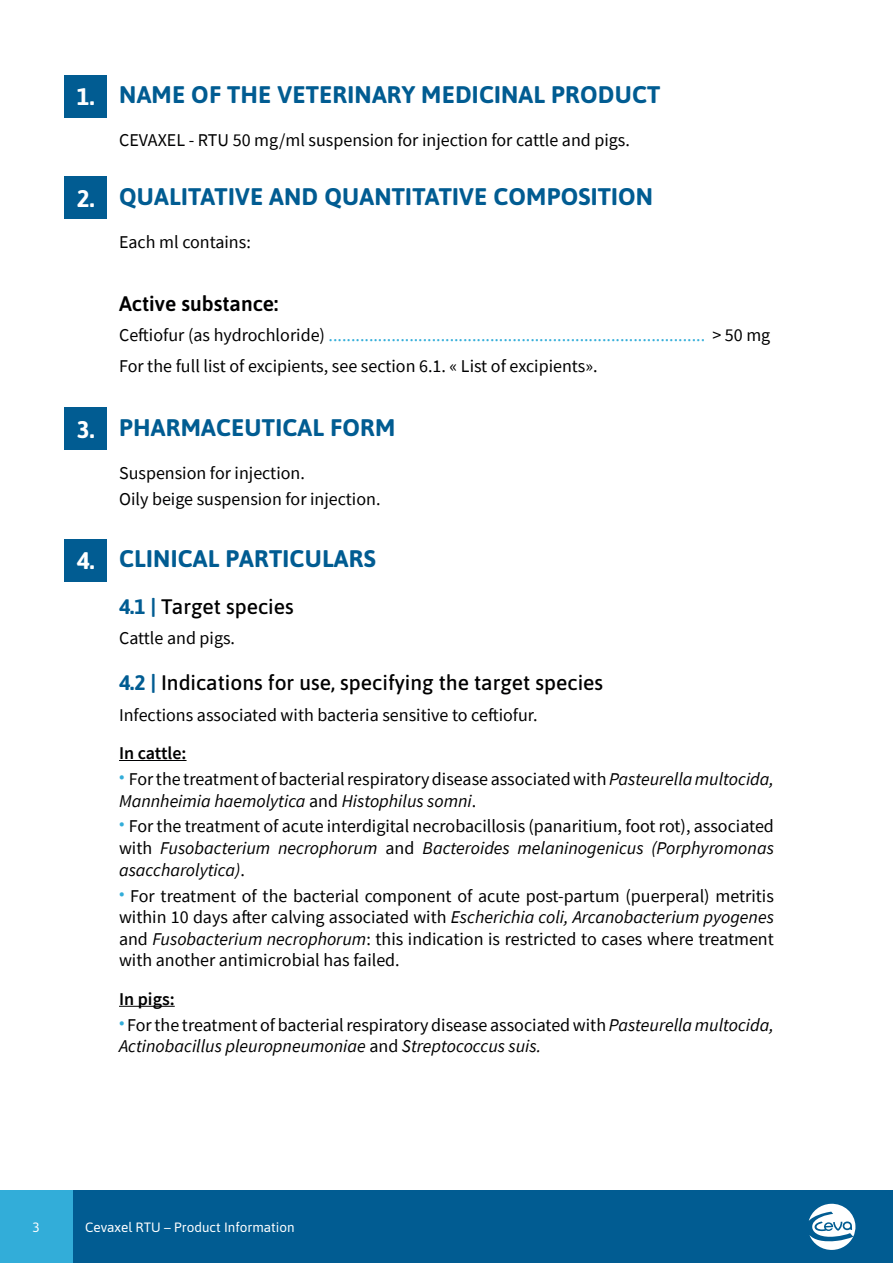
<style>
.page{position:relative;width:893px;height:1263px;background:#fff}
.page>*{position:absolute;margin:0;border:0;box-sizing:border-box;transform-origin:0 0}
.t1{font:700 24px "Asap";letter-spacing:.01em;color:#015c92}
.t2{font:700 24px "Asap";color:#fff}
.t3{font:500 21px "Asap";color:#000001}
.t4{font:600 21px "Asap";color:#000001}
.t5{font:18px/21.6px "Source Sans Pro";color:#000001}
.t6{font:italic 18px/21.6px "Source Sans Pro";color:#000001}
.t7{font:600 18px "Source Sans Pro";color:#000001}
.t8{font:13.5px "Asap";color:#fff}
.s1{color:#32add9}
.s2{font-weight:700;color:#015c92}
.s3{font-style:italic}
.s4{font-style:normal}
</style>
<div class="page">
<div style="left:0;top:1191px;width:893px;height:72px;background:#015c92"></div>
<div style="left:0;top:1191px;width:72px;height:72px;background:#32add9"></div>
<svg style="left:809px;top:1203px;width:47px;height:47px"></svg>
<hr style="left:119px;top:760px;width:68px;height:1px;background:#000001">
<hr style="left:119px;top:1006px;width:56px;height:1px;background:#000001">
<div style="left:64px;top:407px;width:43px;height:43px;background:#015c92"></div>
<div style="left:64px;top:539px;width:43px;height:42px;background:#015c92"></div>
<div style="left:64px;top:75px;width:43px;height:42px;background:#015c92"></div>
<div style="left:64px;top:176px;width:43px;height:43px;background:#015c92"></div>
<h1 class="t2" style="left:77px;top:80px;width:19px">1.</h1>
<h1 class="t2" style="left:77px;top:181px;width:19px">2.</h1>
<h1 class="t1" style="left:119px;top:78px;width:543px">NAME OF THE VETERINARY MEDICINAL PRODUCT</h1>
<p class="t5" style="left:119px;top:129px;width:512px">CEVAXEL - RTU 50 mg/ml suspension for injection for cattle and pigs.</p>
<h1 class="t1" style="left:119px;top:179px;width:535px">QUALITATIVE AND QUANTITATIVE COMPOSITION</h1>
<p class="t5" style="left:119px;top:231px;width:133px">Each ml contains:</p>
<p class="t4" style="left:119px;top:289px;width:161px">Active substance:</p>
<p class="t5" style="left:119px;top:320px;width:653px;line-height:30.2px">Ceftiofur (as hydrochloride) <span class="s1">....................................................................................</span> &gt; 50 mg<br>For the full list of excipients, see section 6.1. « List of excipients».</p>
<h1 class="t2" style="left:77px;top:412px;width:19px">3.</h1>
<h1 class="t1" style="left:119px;top:410px;width:278px">PHARMACEUTICAL FORM</h1>
<p class="t5" style="left:119px;top:460px;width:263px;line-height:25.8px">Suspension for injection.<br>Oily beige suspension for injection.</p>
<h1 class="t2" style="left:77px;top:544px;width:19px">4.</h1>
<h1 class="t1" style="left:119px;top:542px;width:258px">CLINICAL PARTICULARS</h1>
<p class="t3" style="left:119px;top:592px;width:176px"><span class="s2">4.1 |</span> Target species</p>
<p class="t5" style="left:119px;top:627px;width:118px">Cattle and pigs.</p>
<p class="t3" style="left:119px;top:668px;width:486px"><span class="s2">4.2 |</span> Indications for use, specifying the target species</p>
<p class="t5" style="left:119px;top:704px;width:420px">Infections associated with bacteria sensitive to ceftiofur.</p>
<p class="t7" style="left:119px;top:741px;width:69px">In cattle:</p>
<p class="t5" style="left:119px;top:768px;width:656px"><sup>•</sup> For the treatment of bacterial respiratory disease associated with <span class="s3">Pasteurella multocida,<br>Mannheimia haemolytica</span> and <span class="s3">Histophilus somni</span>.</p>
<p class="t5" style="left:119px;top:815px;width:656px;text-align:justify"><sup>•</sup> For the treatment of acute interdigital necrobacillosis (panaritium, foot rot), associated with <span class="s3">Fusobacterium necrophorum</span> and <span class="s3">Bacteroides melaninogenicus (Porphyromonas asaccharolytica)</span>.</p>
<p class="t5" style="left:119px;top:885px;width:656px;text-align:justify"><sup>•</sup> For treatment of the bacterial component of acute post-partum (puerperal) metritis within 10 days after calving associated with <span class="s3">Escherichia coli, Arcanobacterium pyogenes </span>and <span class="s3">Fusobacterium necrophorum</span>: this indication is restricted to cases where treatment with another antimicrobial has failed.</p>
<p class="t7" style="left:119px;top:987px;width:57px">In pigs:</p>
<p class="t6" style="left:119px;top:1014px;width:656px"><sup>•</sup> <span class="s4">For the treatment of bacterial respiratory disease associated with</span> Pasteurella multocida,<br>Actinobacillus pleuropneumoniae <span class="s4">and</span> Streptococcus suis.</p>
<p class="t8" style="left:33px;top:1217px;width:9px">3</p>
<p class="t8" style="left:85px;top:1218px;width:211px">Cevaxel RTU – Product Information</p>
</div>
